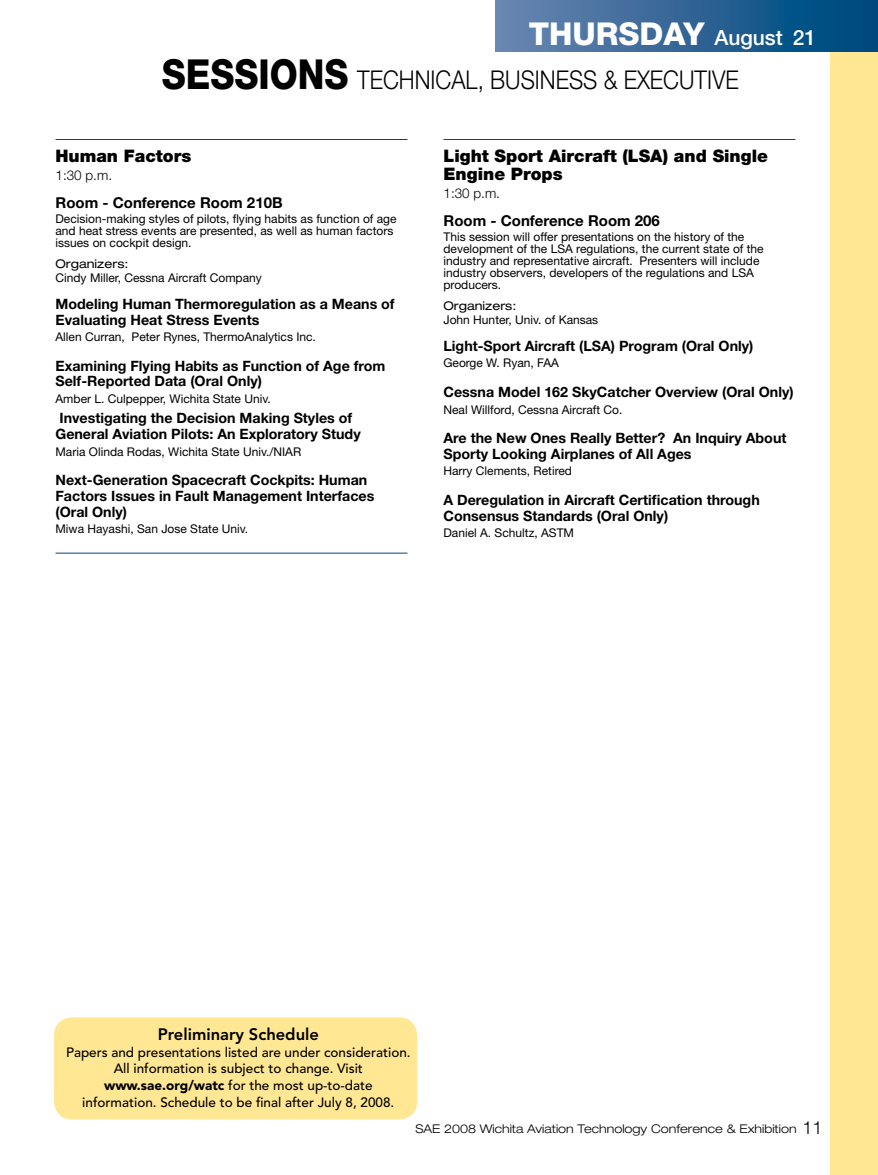
<style>
.page{position:relative;width:878px;height:1175px;background:#fff}
.page>*{position:absolute;margin:0;border:0;box-sizing:border-box;transform-origin:0 0}
.t1{font:800 31.5px "Helvetica Neue LT Std";color:#fff}
.t2{font:300 25.8px "Helvetica Neue LT Std";color:#000;scale:.87 1}
.t3{font:500 21px "Helvetica Neue LT Std";color:#fff}
.t4{font:300 18px "Helvetica Neue";color:#000}
.t5{font:900 17.25px/18px "Helvetica Neue LT Std";color:#000}
.t6{font:800 16.5px "Avenir";color:#000}
.t7{font:700 15px "Helvetica Neue LT Std";color:#000}
.t8{font:700 14.25px/15.8px "Helvetica Neue LT Std";color:#000}
.t9{font:500 13.5px/16.5px "Avenir";color:#000;text-align:center}
.t10{font:300 13.5px "Helvetica Neue LT Std";color:#000}
.t11{font:12px/12px "Helvetica Neue LT Std";color:#000}
.t12{font:300 expanded 12px "Helvetica Neue";color:#000}
.t13{font:expanded 12px "Helvetica Neue LT Std";color:#000}
.s1{font-weight:800;font-size:41.4px}
.s2{font-weight:900}
</style>
<div class="page">
<div style="left:830px;top:0;width:48px;height:1174px;background:#ffe794"></div>
<div style="left:495px;top:0;width:383px;height:51px;background:linear-gradient(to right,#6c86b1,#00457c)"></div>
<div style="left:54px;top:1017px;width:363px;height:102px;background:#ffe794;border-radius:18px"></div>
<hr style="left:56px;top:139px;width:351px;height:1px;background:#00467d">
<hr style="left:56px;top:553px;width:351px;height:1px;background:#00467d">
<hr style="left:443px;top:139px;width:352px;height:1px;background:#00467d">
<h1 class="t1" style="left:528px;top:15px;width:44px">THUR</h1>
<h1 class="t1" style="left:618px;top:15px;width:44px">SDAY</h1>
<h3 class="t3" style="left:714px;top:25px;width:103px">August 21</h3>
<h2 class="t2" style="left:162px;top:64px;width:664px"><span class="s1">SESSIONS</span> TECHNICAL, BUSINESS &amp; EXECUTIVE</h2>
<h3 class="t5" style="left:56px;top:147px;width:137px">Human Factors</h3>
<p class="t10" style="left:56px;top:167px;width:58px">1:30 p.m.</p>
<p class="t7" style="left:56px;top:193px;width:228px">Room - Conference Room 210B</p>
<p class="t11" style="left:56px;top:212px;width:342px">Decision-making styles of pilots, flying habits as function of age and heat stress events are presented, as well as human factors issues on cockpit design.</p>
<p class="t13" style="left:56px;top:256px;width:74px">Organizers:</p>
<p class="t11" style="left:56px;top:272px;width:208px">Cindy Miller, Cessna Aircraft Company</p>
<p class="t8" style="left:56px;top:296px;width:341px">Modeling Human Thermoregulation as a Means of<br>Evaluating Heat Stress Events</p>
<p class="t11" style="left:56px;top:331px;width:262px">Allen Curran, Peter Rynes, ThermoAnalytics Inc.</p>
<p class="t8" style="left:56px;top:357px;width:331px">Examining Flying Habits as Function of Age from<br>Self-Reported Data (Oral Only)</p>
<p class="t11" style="left:56px;top:392px;width:217px">Amber L. Culpepper, Wichita State Univ.</p>
<p class="t8" style="left:56px;top:410px;width:307px">Investigating the Decision Making Styles of<br>General Aviation Pilots: An Exploratory Study</p>
<p class="t11" style="left:56px;top:445px;width:247px">Maria Olinda Rodas, Wichita State Univ./NIAR</p>
<p class="t8" style="left:56px;top:472px;width:320px">Next-Generation Spacecraft Cockpits: Human<br>Factors Issues in Fault Management Interfaces (Oral Only)</p>
<p class="t11" style="left:56px;top:522px;width:194px">Miwa Hayashi, San Jose State Univ.</p>
<h3 class="t5" style="left:443px;top:147px;width:326px">Light Sport Aircraft (LSA) and Single<br>Engine Props</h3>
<p class="t10" style="left:443px;top:185px;width:58px">1:30 p.m.</p>
<p class="t7" style="left:443px;top:211px;width:218px">Room - Conference Room 206</p>
<p class="t11" style="left:443px;top:230px;width:322px">This session will offer presentations on the history of the development of the LSA regulations, the current state of the industry and representative aircraft. Presenters will include industry observers, developers of the regulations and LSA producers.</p>
<p class="t13" style="left:443px;top:298px;width:74px">Organizers:</p>
<p class="t11" style="left:443px;top:314px;width:156px">John Hunter, Univ. of Kansas</p>
<p class="t8" style="left:443px;top:338px;width:311px">Light-Sport Aircraft (LSA) Program (Oral Only)</p>
<p class="t11" style="left:443px;top:357px;width:117px">George W. Ryan, FAA</p>
<p class="t8" style="left:443px;top:384px;width:351px">Cessna Model 162 SkyCatcher Overview (Oral Only)</p>
<p class="t11" style="left:443px;top:403px;width:180px">Neal Willford, Cessna Aircraft Co.</p>
<p class="t8" style="left:443px;top:430px;width:344px">Are the New Ones Really Better? An Inquiry About<br>Sporty Looking Airplanes of All Ages</p>
<p class="t11" style="left:443px;top:465px;width:130px">Harry Clements, Retired</p>
<p class="t8" style="left:443px;top:491px;width:318px">A Deregulation in Aircraft Certification through<br>Consensus Standards (Oral Only)</p>
<p class="t11" style="left:443px;top:526px;width:132px">Daniel A. Schultz, ASTM</p>
<h3 class="t6" style="left:158px;top:1025px;width:163px">Preliminary Schedule</h3>
<p class="t9" style="left:66px;top:1044px;width:346px">Papers and presentations listed are under consideration.<br>All information is subject to change. Visit <span class="s2">www.sae.org/watc</span> for the most up-to-date information. Schedule to be final after July 8, 2008.</p>
<p class="t12" style="left:415px;top:1121px;width:382px">SAE 2008 Wichita Aviation Technology Conference &amp; Exhibition</p>
<h3 class="t4" style="left:802px;top:1116px;width:22px">11</h3>
</div>
